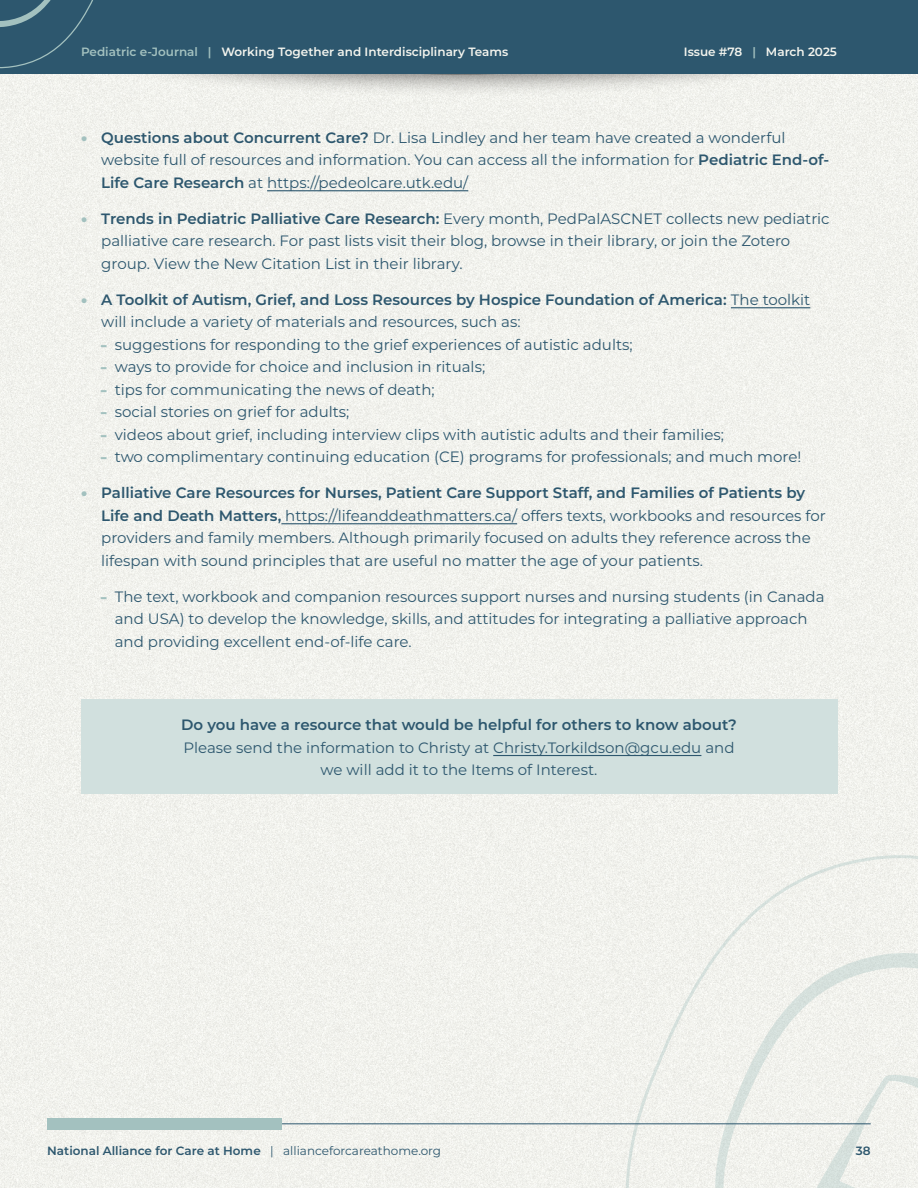
<style>
.page{position:relative;width:918px;height:1188px;background:#fff}
.page>*{position:absolute;margin:0;border:0;box-sizing:border-box;transform-origin:0 0}
.t1{font:15px/22.5px "Montserrat";color:#2d576e}
.t2{font:600 15px "Montserrat";color:#2d576e}
.t3{font:600 12px "Montserrat";color:#f3f4ee}
.t4{font:600 12px "Montserrat";color:#2d576e}
.s1{color:#a3c1bf}
.s2{font-weight:900;color:#a3c1bf}
.s3{font-weight:600}
.s4{font-weight:400}
.s5{font-family:"Mark Pro";font-weight:900;font-size:7.5px;color:#a3c1bf}
</style>
<div class="page">
<div style="left:0;top:74px;width:918px;height:1114px;background:#f1f2ed"></div>
<svg style="left:616px;top:845px;width:302px;height:343px;fill:#f1f2ed"></svg>
<div style="left:60px;top:0;width:798px;height:97px;background:#221f1f;opacity:.75"></div>
<div style="left:0;top:0;width:918px;height:74px;background:#2d576e"></div>
<hr style="left:47px;top:1123px;width:824px;height:1px;background:#2d576e">
<div style="left:47px;top:1118px;width:234px;height:11px;background:#a3c1bf"></div>
<svg style="left:0;top:0;width:93px;height:69px"></svg>
<div style="left:81px;top:699px;width:756px;height:94px;background:#d1e0de"></div>
<hr style="left:267px;top:190px;width:201px;height:1px;background:#2d576e">
<hr style="left:731px;top:307px;width:79px;height:1px;background:#2d576e">
<hr style="left:281px;top:523px;width:236px;height:1px;background:#2d576e">
<hr style="left:493px;top:755px;width:208px;height:1px;background:#2d576e">
<p class="t3" style="left:81px;top:46px;width:429px"><span class="s1">Pediatric e-Journal |</span> Working Together and Interdisciplinary Teams</p>
<p class="t3" style="left:684px;top:46px;width:155px">Issue #78 <span class="s1">|</span> March 2025</p>
<p class="t1" style="left:101px;top:127px;width:730px;text-indent:-20px"><span class="s2">•</span> <span class="s3">Questions about Concurrent Care?</span> Dr. Lisa Lindley and her team have created a wonderful website full of resources and information. You can access all the information for <span class="s3">Pediatric End-of-<br>Life Care Research</span> at https://pedeolcare.utk.edu/</p>
<p class="t1" style="left:101px;top:208px;width:730px;text-indent:-20px"><span class="s2">•</span> <span class="s3">Trends in Pediatric Palliative Care Research:</span> Every month, PedPalASCNET collects new pediatric palliative care research. For past lists visit their blog, browse in their library, or join the Zotero group. View the New Citation List in their library.</p>
<p class="t2" style="left:81px;top:292px;width:731px"><span class="s2">•</span> A Toolkit of Autism, Grief, and Loss Resources by Hospice Foundation of America: <span class="s4">The toolkit</span></p>
<p class="t1" style="left:101px;top:311px;width:421px">will include a variety of materials and resources, such as:</p>
<p class="t1" style="left:108px;top:334px;width:526px"><span class="s5">̵</span>suggestions for responding to the grief experiences of autistic adults;</p>
<p class="t1" style="left:108px;top:356px;width:379px"><span class="s5">̵</span>ways to provide for choice and inclusion in rituals;</p>
<p class="t1" style="left:108px;top:379px;width:328px"><span class="s5">̵</span>tips for communicating the news of death;</p>
<p class="t1" style="left:108px;top:401px;width:243px"><span class="s5">̵</span>social stories on grief for adults;</p>
<p class="t1" style="left:108px;top:424px;width:617px"><span class="s5">̵</span>videos about grief, including interview clips with autistic adults and their families;</p>
<p class="t1" style="left:108px;top:446px;width:695px"><span class="s5">̵</span>two complimentary continuing education (CE) programs for professionals; and much more!</p>
<p class="t1" style="left:101px;top:482px;width:726px;text-indent:-20px"><span class="s2">•</span> <span class="s3">Palliative Care Resources for Nurses, Patient Care Support Staff, and Families of Patients by Life and Death Matters,</span> https://lifeanddeathmatters.ca/ offers texts, workbooks and resources for providers and family members. Although primarily focused on adults they reference across the lifespan with sound principles that are useful no matter the age of your patients.</p>
<p class="t1" style="left:115px;top:586px;width:711px;text-indent:-7px"><span class="s5">̵</span>The text, workbook and companion resources support nurses and nursing students (in Canada and USA) to develop the knowledge, skills, and attitudes for integrating a palliative approach and providing excellent end-of-life care.</p>
<p class="t2" style="left:181px;top:717px;width:557px">Do you have a resource that would be helpful for others to know about?</p>
<p class="t1" style="left:183px;top:736px;width:553px;text-align:center">Please send the information to Christy at Christy.Torkildson@gcu.edu and we will add it to the Items of Interest.</p>
<p class="t4" style="left:47px;top:1145px;width:395px">National Alliance for Care at Home <span class="s4">| allianceforcareathome.org</span></p>
<p class="t4" style="left:856px;top:1145px;width:16px">38</p>
</div>
